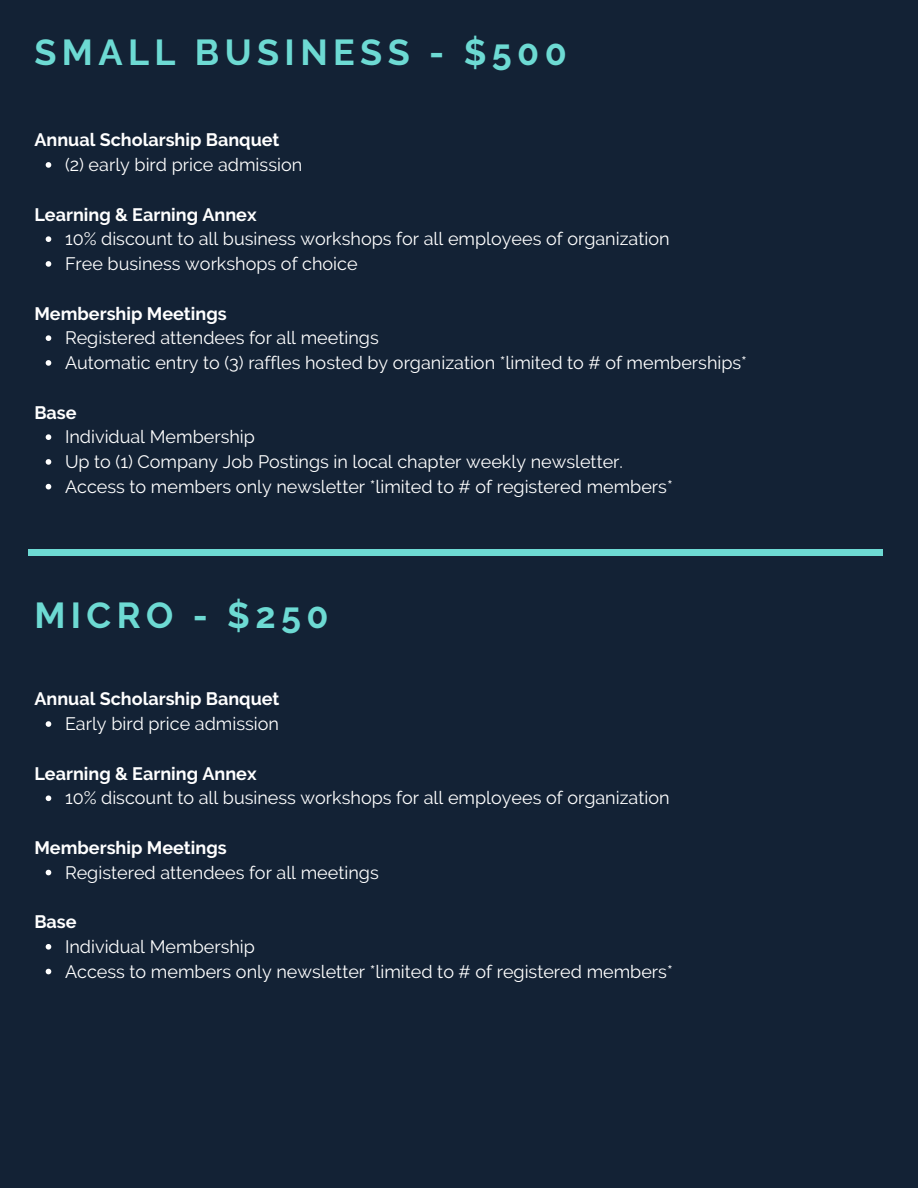
<style>
.page{position:relative;width:918px;height:1188px;background:#132235}
.page>*{position:absolute;margin:0;border:0;box-sizing:border-box;transform-origin:0 0}
.t1{font:700 36px "Raleway";letter-spacing:.15em;color:#6ddad3}
.t2{font:18px/24.8px "Raleway";color:#fff}
.t3{font:700 18px "Raleway";color:#fff}
</style>
<div class="page">
<svg style="left:46px;top:162px;width:5px;height:6px"></svg>
<svg style="left:46px;top:236px;width:5px;height:6px"></svg>
<svg style="left:46px;top:261px;width:5px;height:6px"></svg>
<svg style="left:46px;top:335px;width:5px;height:6px"></svg>
<svg style="left:46px;top:360px;width:5px;height:6px"></svg>
<svg style="left:46px;top:434px;width:5px;height:6px"></svg>
<svg style="left:46px;top:459px;width:5px;height:6px"></svg>
<svg style="left:46px;top:484px;width:5px;height:5px"></svg>
<div style="left:28px;top:549px;width:855px;height:7px;background:#6ddad3"></div>
<svg style="left:46px;top:721px;width:5px;height:6px"></svg>
<svg style="left:46px;top:795px;width:5px;height:6px"></svg>
<svg style="left:46px;top:870px;width:5px;height:5px"></svg>
<svg style="left:46px;top:944px;width:5px;height:6px"></svg>
<svg style="left:46px;top:969px;width:5px;height:5px"></svg>
<h1 class="t1" style="left:34px;top:31px;width:534px">SMALL BUSINESS - $500</h1>
<p class="t3" style="left:34px;top:129px;width:247px">Annual Scholarship Banquet</p>
<p class="t2" style="left:65px;top:152px;width:239px">(2) early bird price admission</p>
<p class="t3" style="left:34px;top:204px;width:224px">Learning &amp; Earning Annex</p>
<p class="t2" style="left:65px;top:227px;width:606px">10% discount to all business workshops for all employees of organization<br>Free business workshops of choice</p>
<p class="t3" style="left:34px;top:303px;width:194px">Membership Meetings</p>
<p class="t2" style="left:65px;top:326px;width:684px">Registered attendees for all meetings<br>Automatic entry to (3) raffles hosted by organization *limited to # of memberships*</p>
<p class="t3" style="left:34px;top:402px;width:44px">Base</p>
<p class="t2" style="left:65px;top:425px;width:609px">Individual Membership<br>Up to (1) Company Job Postings in local chapter weekly newsletter.<br>Access to members only newsletter *limited to # of registered members*</p>
<h1 class="t1" style="left:34px;top:594px;width:296px">MICRO - $250</h1>
<p class="t3" style="left:34px;top:689px;width:247px">Annual Scholarship Banquet</p>
<p class="t2" style="left:65px;top:712px;width:215px">Early bird price admission</p>
<p class="t3" style="left:34px;top:763px;width:224px">Learning &amp; Earning Annex</p>
<p class="t2" style="left:65px;top:786px;width:606px">10% discount to all business workshops for all employees of organization</p>
<p class="t3" style="left:34px;top:837px;width:194px">Membership Meetings</p>
<p class="t2" style="left:65px;top:860px;width:315px">Registered attendees for all meetings</p>
<p class="t3" style="left:34px;top:911px;width:44px">Base</p>
<p class="t2" style="left:65px;top:934px;width:609px">Individual Membership<br>Access to members only newsletter *limited to # of registered members*</p>
</div>
